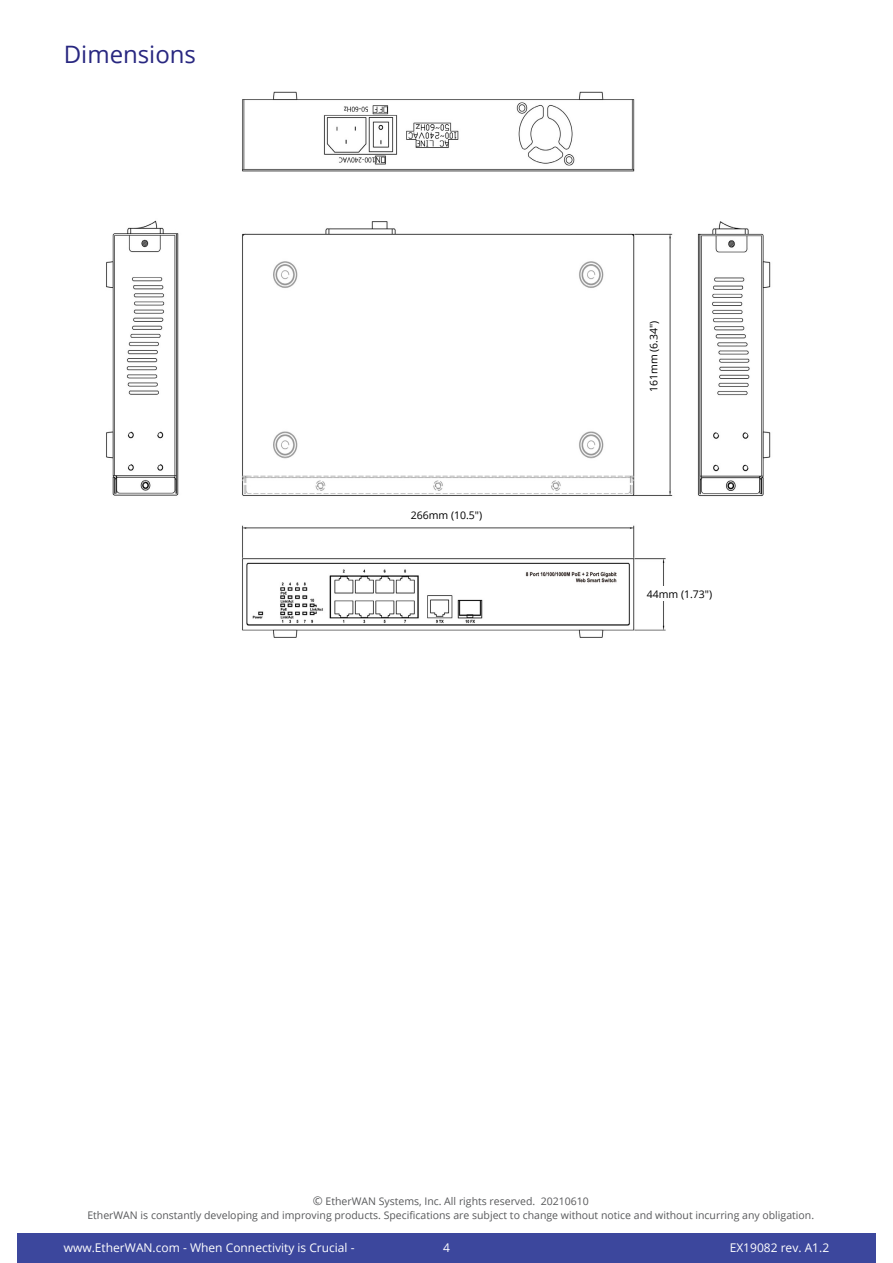
<style>
.page{position:relative;width:893px;height:1263px;background:#fff}
.page>*{position:absolute;margin:0;border:0;box-sizing:border-box;transform-origin:0 0}
.t1{font:24px "Open Sans";color:#282780}
.t2{font:12px "Open Sans";color:#fff}
.t3{font:600 12px "Open Sans";color:#fff}
.t4{font:10.5px/14.2px "Open Sans";color:#58595b;text-align:center}
.t5{font:10.5px "Open Sans";color:#000}
.s1{font-size:12px}
</style>
<div class="page">
<div style="left:17px;top:1233px;width:859px;height:30px;background:#3c479d"></div>
<img style="left:106px;top:91px;width:665px;height:547px">
<div style="left:639px;top:587px;width:80px;height:14px;background:#fff"></div>
<h1 class="t1" style="left:64px;top:38px;width:134px">Dimensions</h1>
<p class="t5" style="left:411px;top:508px;width:73px">266mm (10.5")</p>
<p class="t5" style="left:646px;top:392px;width:73px;rotate:-90deg">161mm (6.34")</p>
<p class="t5" style="left:647px;top:587px;width:67px">44mm (1.73")</p>
<p class="t4" style="left:87px;top:1193px;width:728px"><span class="s1">©</span> EtherWAN Systems, Inc. All rights reserved. 20210610<br>EtherWAN is constantly developing and improving products. Specifications are subject to change without notice and without incurring any obligation.</p>
<p class="t3" style="left:96px;top:1240px;width:89px">EtherWAN.com</p>
<p class="t2" style="left:443px;top:1240px;width:8px">4</p>
<p class="t2" style="left:64px;top:1240px;width:292px">www.EtherWAN.com - When Connectivity is Crucial -</p>
<p class="t2" style="left:730px;top:1240px;width:101px">EX19082 rev. A1.2</p>
</div>
